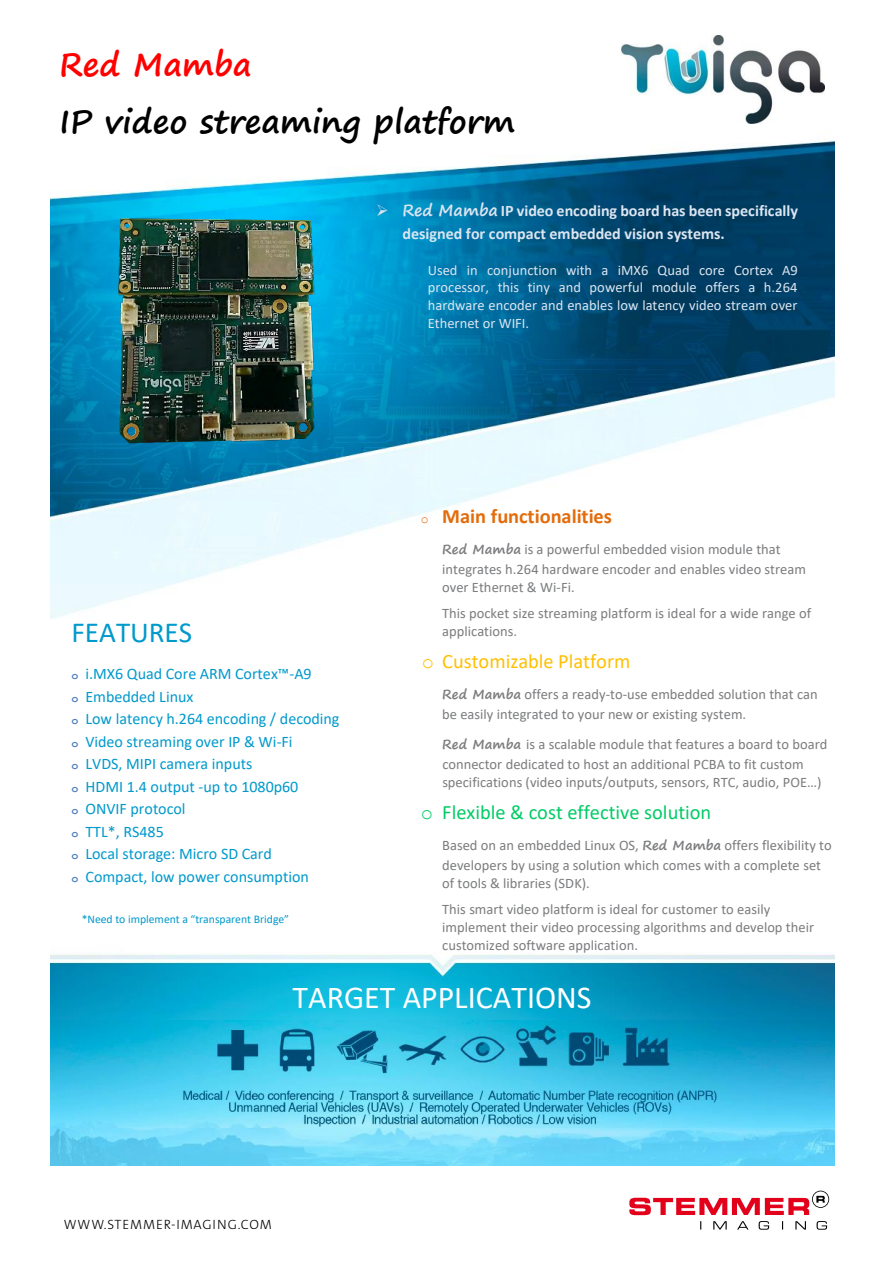
<style>
.page{position:relative;width:893px;height:1263px;background:#fff}
.page>*{position:absolute;margin:0;border:0;box-sizing:border-box;transform-origin:0 0}
.t1{font:700 31.95px "Segoe Print";color:#000}
.t2{font:31.95px "Calibri";color:#fff}
.t3{font:700 31.95px "Segoe Print";color:#f00}
.t4{font:29.1px "Calibri";color:#09c}
.t5{font:20.4px "Calibri";color:#0c6}
.t6{font:20.4px "Calibri";color:#ffc000}
.t7{font:700 20.4px "Calibri";color:#e36c0a}
.t8{font:16.05px/22.5px "Calibri";color:#09c}
.t9{font:700 16.05px/23.2px "Calibri";letter-spacing:-.005em;color:#dbe5f1}
.t10{font:14.55px/20.2px "Calibri";color:#7b7c7e}
.t11{font:14.55px/17.7px "Calibri";color:#dbe5f1;text-align:justify}
.t12{font:13.5px "The Sans LP3 Lig";letter-spacing:.065em;color:#000}
.t13{font:11.7px "Calibri";letter-spacing:-.005em;color:#09c}
.s1{font-family:"Segoe Print"}
.s2{font-family:"Courier New";font-weight:400;font-size:13.05px}
.s3{font-family:"Segoe Print";font-weight:700;font-size:13.05px}
.s4{font-family:"Courier New"}
.s5{font-family:"Courier New";font-weight:700;font-size:11.7px;color:#4f81bd}
</style>
<div class="page">
<img style="left:50px;top:45px;width:784px;height:1121px">
<img style="left:622px;top:35px;width:202px;height:88px">
<img style="left:50px;top:175px;width:457px;height:309px">
<img style="left:50px;top:1021px;width:784px;height:106px">
<svg style="left:629px;top:1190px;width:200px;height:40px"></svg>
<h1 class="t3" style="left:60px;top:35px;width:193px">Red Mamba</h1>
<h1 class="t1" style="left:60px;top:92px;width:457px">IP video streaming platform</h1>
<p class="t9" style="left:402px;top:199px;width:397px;text-indent:-26px">➢ <span class="s1">Red Mamba</span> IP video encoding board has been specifically designed for compact embedded vision systems.</p>
<p class="t11" style="left:428px;top:261px;width:372px">Used in conjunction with a iMX6 Quad core Cortex A9 processor, this tiny and powerful module offers a h.264 hardware encoder and enables low latency video stream over Ethernet or WIFI.</p>
<h3 class="t7" style="left:421px;top:502px;width:193px"><span class="s2">o</span> Main functionalities</h3>
<p class="t10" style="left:442px;top:538px;width:365px"><span class="s3">Red Mamba</span> is a powerful embedded vision module that integrates h.264 hardware encoder and enables video stream</p>
<p class="t10" style="left:442px;top:573px;width:371px;line-height:26.5px">over Ethernet &amp; Wi-Fi.<br>This pocket size streaming platform is ideal for a wide range of</p>
<p class="t10" style="left:442px;top:621px;width:76px">applications.</p>
<h3 class="t6" style="left:422px;top:647px;width:210px"><span class="s4">o</span> Customizable Platform</h3>
<p class="t10" style="left:442px;top:684px;width:377px"><span class="s3">Red Mamba</span> offers a ready-to-use embedded solution that can be easily integrated to your new or existing system.</p>
<p class="t10" style="left:442px;top:733px;width:387px"><span class="s3">Red Mamba</span> is a scalable module that features a board to board connector dedicated to host an additional PCBA to fit custom</p>
<p class="t10" style="left:442px;top:771px;width:381px">specifications (video inputs/outputs, sensors, RTC, audio, POE…)</p>
<h3 class="t5" style="left:421px;top:798px;width:292px"><span class="s4">o</span> Flexible &amp; cost effective solution</h3>
<p class="t10" style="left:442px;top:834px;width:391px">Based on an embedded Linux OS, <span class="s3">Red Mamba</span> offers flexibility to developers by using a solution which comes with a complete set</p>
<p class="t10" style="left:442px;top:869px;width:330px;line-height:26.5px">of tools &amp; libraries (SDK).<br>This smart video platform is ideal for customer to easily</p>
<p class="t10" style="left:442px;top:918px;width:373px;line-height:17.9px">implement their video processing algorithms and develop their customized software application.</p>
<h1 class="t2" style="left:293px;top:975px;width:300px">TARGET APPLICATIONS</h1>
<h2 class="t4" style="left:72px;top:612px;width:122px">FEATURES</h2>
<p class="t8" style="left:71px;top:662px;width:270px"><span class="s5">o</span> i.MX6 Quad Core ARM Cortex™-A9<br><span class="s5">o</span> Embedded Linux<br><span class="s5">o</span> Low latency h.264 encoding / decoding <span class="s5">o</span> Video streaming over IP &amp; Wi-Fi<br><span class="s5">o</span> LVDS, MIPI camera inputs<br><span class="s5">o</span> HDMI 1.4 output -up to 1080p60<br><span class="s5">o</span> ONVIF protocol<br><span class="s5">o</span> TTL*, RS485<br><span class="s5">o</span> Local storage: Micro SD Card<br><span class="s5">o</span> Compact, low power consumption</p>
<p class="t13" style="left:82px;top:911px;width:209px">*Need to implement a “transparent Bridge”</p>
<p class="t12" style="left:64px;top:1215px;width:209px">WWW.STEMMER-IMAGING.COM</p>
</div>
